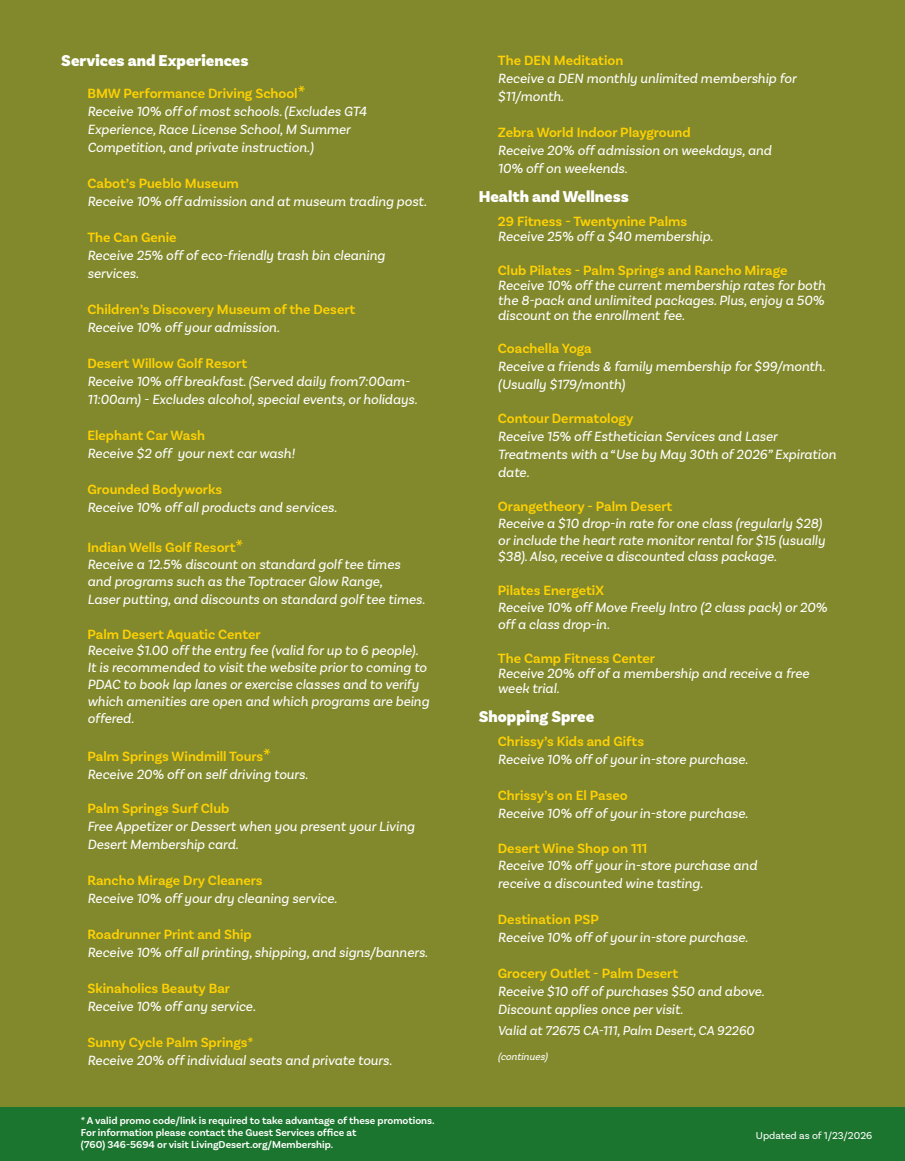
<style>
.page{position:relative;width:905px;height:1161px;background:#fff}
.page>*{position:absolute;margin:0;border:0;box-sizing:border-box;transform-origin:0 0}
.t1{font:900 16.5px "Basic Sans";color:#fff}
.t2{font:italic 14.1px/16.8px "Basic Sans";color:#fff}
.t3{font:600 14.1px "Basic Sans";color:#ffd102}
.t4{font:italic 13.5px "Basic Sans";color:#fff}
.t5{font:600 10.5px/12px "Basic Sans";color:#fff}
.t6{font:10.5px "Basic Sans";color:#fff}
.t7{font:italic 10.5px "Basic Sans";color:#fff}
.s1{font-size:18px}
</style>
<div class="page">
<div style="left:0;top:0;width:904px;height:1161px;background:#82892d"></div>
<div style="left:0;top:1107px;width:904px;height:54px;background:#1c752e"></div>
<p class="t1" style="left:61px;top:51px;width:189px">Services and Experiences</p>
<p class="t3" style="left:87px;top:85px;width:219px">BMW Performance Driving School<span class="s1">*</span></p>
<p class="t2" style="left:87px;top:103px;width:281px;line-height:18px">Receive 10% off of most schools. (Excludes GT4<br>Experience, Race License School, M Summer<br>Competition, and private instruction.)</p>
<p class="t3" style="left:87px;top:175px;width:153px">Cabot’s Pueblo Museum</p>
<p class="t2" style="left:87px;top:193px;width:341px">Receive 10% off admission and at museum trading post.</p>
<p class="t3" style="left:87px;top:229px;width:91px">The Can Genie</p>
<p class="t2" style="left:87px;top:247px;width:299px;line-height:18px">Receive 25% off of eco-friendly trash bin cleaning services.</p>
<p class="t3" style="left:87px;top:301px;width:269px">Children’s Discovery Museum of the Desert</p>
<p class="t2" style="left:87px;top:319px;width:194px">Receive 10% off your admission.</p>
<p class="t3" style="left:87px;top:355px;width:161px">Desert Willow Golf Resort</p>
<p class="t2" style="left:87px;top:373px;width:331px;line-height:18px">Receive 10% off breakfast. (Served daily from7:00am-<br>11:00am) - Excludes alcohol, special events, or holidays.</p>
<p class="t3" style="left:87px;top:427px;width:119px">Elephant Car Wash</p>
<p class="t2" style="left:87px;top:445px;width:209px">Receive $2 off your next car wash!</p>
<p class="t3" style="left:87px;top:481px;width:136px">Grounded Bodyworks</p>
<p class="t2" style="left:87px;top:499px;width:251px">Receive 10% off all products and services.</p>
<p class="t3" style="left:87px;top:539px;width:157px">Indian Wells Golf Resort<span class="s1">*</span></p>
<p class="t2" style="left:87px;top:556px;width:314px">Receive a 12.5% discount on standard golf tee times</p>
<p class="t2" style="left:87px;top:572px;width:297px">and programs such as the Toptracer Glow Range,</p>
<p class="t2" style="left:87px;top:590px;width:339px">Laser putting, and discounts on standard golf tee times.</p>
<p class="t3" style="left:87px;top:625px;width:175px">Palm Desert Aquatic Center</p>
<p class="t2" style="left:87px;top:642px;width:343px">Receive $1.00 off the entry fee (valid for up to 6 people).<br>It is recommended to visit the website prior to coming to PDAC to book lap lanes or exercise classes and to verify which amenities are open and which programs are being offered.</p>
<p class="t3" style="left:87px;top:748px;width:185px">Palm Springs Windmill Tours<span class="s1">*</span></p>
<p class="t2" style="left:87px;top:766px;width:222px">Receive 20% off on self driving tours.</p>
<p class="t3" style="left:87px;top:800px;width:143px">Palm Springs Surf Club</p>
<p class="t2" style="left:87px;top:817px;width:329px;line-height:18px">Free Appetizer or Dessert when you present your Living<br>Desert Membership card.</p>
<p class="t3" style="left:87px;top:872px;width:177px">Rancho Mirage Dry Cleaners</p>
<p class="t2" style="left:87px;top:890px;width:251px">Receive 10% off your dry cleaning service.</p>
<p class="t3" style="left:87px;top:926px;width:166px">Roadrunner Print and Ship</p>
<p class="t2" style="left:87px;top:944px;width:342px">Receive 10% off all printing, shipping, and signs/banners.</p>
<p class="t3" style="left:87px;top:980px;width:144px">Skinaholics Beauty Bar</p>
<p class="t2" style="left:87px;top:998px;width:170px">Receive 10% off any service.</p>
<p class="t3" style="left:87px;top:1034px;width:167px">Sunny Cycle Palm Springs*</p>
<p class="t2" style="left:87px;top:1052px;width:306px">Receive 20% off individual seats and private tours.</p>
<p class="t5" style="left:81px;top:1114px;width:355px">* A valid promo code/link is required to take advantage of these promotions.<br>For information please contact the Guest Services office at</p>
<p class="t5" style="left:81px;top:1138px;width:254px">(760) 346-5694 or visit LivingDesert.org/Membership.</p>
<p class="t3" style="left:498px;top:51px;width:127px">The DEN Meditation</p>
<p class="t2" style="left:498px;top:69px;width:300px">Receive a DEN monthly unlimited membership for</p>
<p class="t2" style="left:498px;top:87px;width:67px">$11/month.</p>
<p class="t3" style="left:498px;top:123px;width:194px">Zebra World Indoor Playground</p>
<p class="t2" style="left:498px;top:141px;width:275px;line-height:18px">Receive 20% off admission on weekdays, and<br>10% off on weekends.</p>
<p class="t1" style="left:479px;top:186px;width:151px">Health and Wellness</p>
<p class="t3" style="left:498px;top:213px;width:191px">29 Fitness - Twentynine Palms</p>
<p class="t2" style="left:498px;top:228px;width:217px">Receive 25% off a $40 membership.</p>
<p class="t3" style="left:498px;top:262px;width:291px">Club Pilates - Palm Springs and Rancho Mirage</p>
<p class="t2" style="left:498px;top:277px;width:329px;line-height:15px;text-align:justify">Receive 10% off the current membership rates for both the 8-pack and unlimited packages. Plus, enjoy a 50% discount on the enrollment fee.</p>
<p class="t3" style="left:498px;top:340px;width:95px">Coachella Yoga</p>
<p class="t2" style="left:498px;top:358px;width:329px">Receive a friends &amp; family membership for $99/month.</p>
<p class="t2" style="left:498px;top:376px;width:129px">(Usually $179/month)</p>
<p class="t3" style="left:498px;top:410px;width:137px">Contour Dermatology</p>
<p class="t2" style="left:498px;top:428px;width:281px">Receive 15% off Esthetician Services and Laser</p>
<p class="t2" style="left:498px;top:446px;width:340px">Treatments with a “Use by May 30th of 2026” Expiration</p>
<p class="t2" style="left:498px;top:464px;width:33px">date.</p>
<p class="t3" style="left:498px;top:498px;width:176px">Orangetheory - Palm Desert</p>
<p class="t2" style="left:498px;top:514px;width:329px">Receive a $10 drop-in rate for one class (regularly $28) or include the heart rate monitor rental for $15 (usually $38). Also, receive a discounted class package.</p>
<p class="t3" style="left:498px;top:582px;width:107px">Pilates EnergetiX</p>
<p class="t2" style="left:498px;top:599px;width:331px">Receive 10% off Move Freely Intro (2 class pack) or 20% off a class drop-in.</p>
<p class="t3" style="left:498px;top:649px;width:159px">The Camp Fitness Center</p>
<p class="t2" style="left:498px;top:665px;width:313px;line-height:15px">Receive 20% off of a membership and receive a free week trial.</p>
<p class="t1" style="left:479px;top:707px;width:117px">Shopping Spree</p>
<p class="t3" style="left:498px;top:733px;width:148px">Chrissy’s Kids and Gifts</p>
<p class="t2" style="left:498px;top:751px;width:252px">Receive 10% off of your in-store purchase.</p>
<p class="t3" style="left:498px;top:787px;width:131px">Chrissy’s on El Paseo</p>
<p class="t2" style="left:498px;top:805px;width:252px">Receive 10% off of your in-store purchase.</p>
<p class="t3" style="left:498px;top:840px;width:151px">Desert Wine Shop on 111</p>
<p class="t2" style="left:498px;top:857px;width:261px">Receive 10% off your in-store purchase and</p>
<p class="t2" style="left:498px;top:875px;width:207px">receive a discounted wine tasting.</p>
<p class="t3" style="left:498px;top:911px;width:102px">Destination PSP</p>
<p class="t2" style="left:498px;top:929px;width:252px">Receive 10% off of your in-store purchase.</p>
<p class="t3" style="left:498px;top:965px;width:182px">Grocery Outlet - Palm Desert</p>
<p class="t2" style="left:498px;top:983px;width:268px">Receive $10 off of purchases $50 and above.</p>
<p class="t2" style="left:498px;top:1001px;width:187px">Discount applies once per visit.</p>
<p class="t4" style="left:498px;top:1022px;width:258px">Valid at 72675 CA-111, Palm Desert, CA 92260</p>
<p class="t7" style="left:498px;top:1051px;width:51px">(continues)</p>
<p class="t6" style="left:755px;top:1129px;width:118px">Updated as of 1/23/2026</p>
</div>
